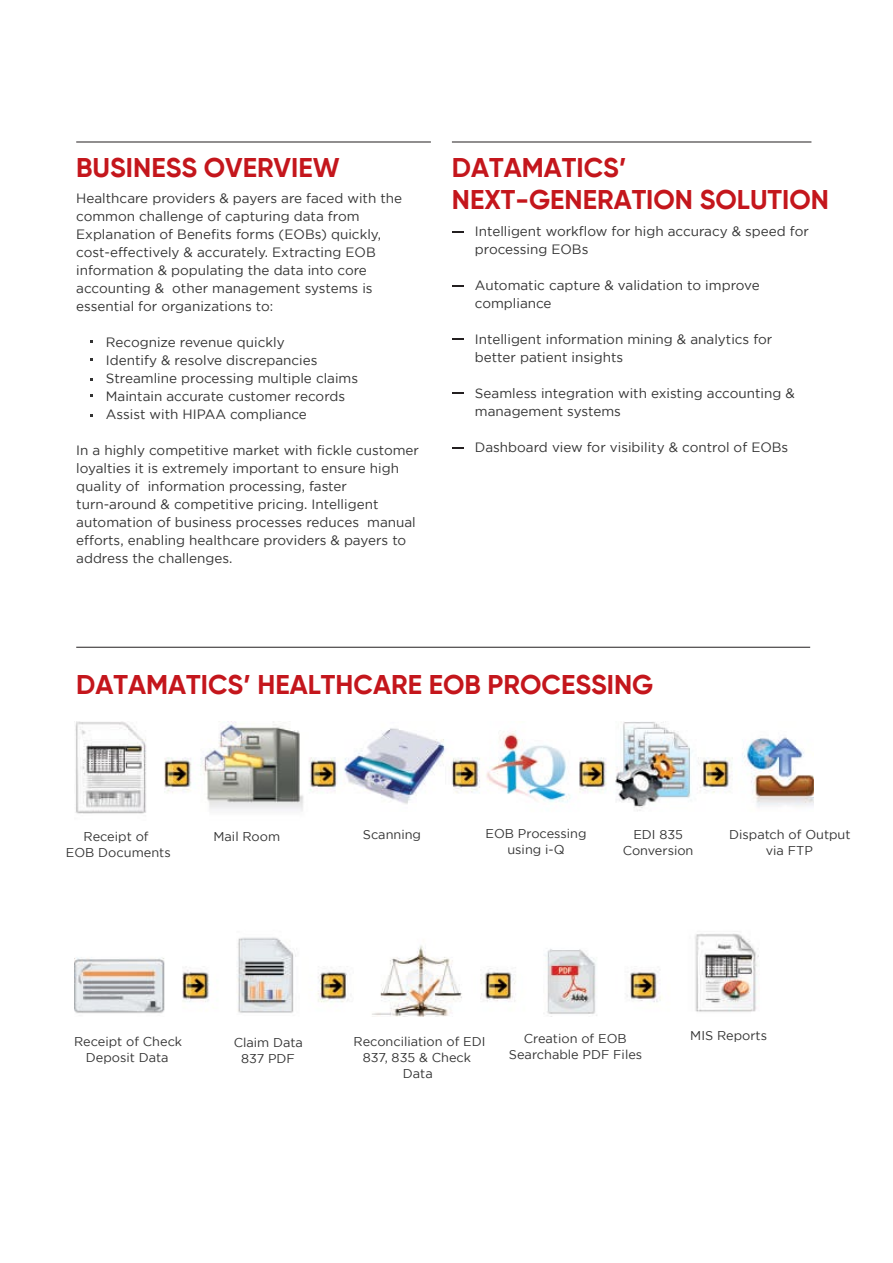
<style>
.page{position:relative;width:893px;height:1263px;background:#fff}
.page>*{position:absolute;margin:0;border:0;box-sizing:border-box;transform-origin:0 0}
.t1{font:700 27px/32.4px "Gilroy";color:#c4161c}
.t2{font:13.5px/18px "Gotham";color:#333}
.t3{font:12.75px/16px "Gotham";color:#333;text-align:center}
</style>
<div class="page">
<svg style="left:452px;top:231px;width:12px;height:1px"></svg>
<svg style="left:452px;top:339px;width:12px;height:1px"></svg>
<svg style="left:452px;top:285px;width:12px;height:1px"></svg>
<svg style="left:452px;top:392px;width:12px;height:1px"></svg>
<svg style="left:452px;top:447px;width:12px;height:1px"></svg>
<hr style="left:76px;top:647px;width:734px;height:1px;background:#231f20">
<hr style="left:452px;top:142px;width:359px;height:1px;background:#231f20">
<hr style="left:76px;top:142px;width:355px;height:1px;background:#231f20">
<img style="left:75px;top:722px;width:738px;height:294px">
<h1 class="t1" style="left:76px;top:151px;width:265px">BUSINESS OVERVIEW</h1>
<p class="t2" style="left:76px;top:189px;width:327px">Healthcare providers &amp; payers are faced with the common challenge of capturing data from Explanation of Benefits forms (EOBs) quickly, cost-effectively &amp; accurately. Extracting EOB information &amp; populating the data into core accounting &amp; other management systems is essential for organizations to:</p>
<p class="t2" style="left:106px;top:333px;width:254px">Recognize revenue quickly<br>Identify &amp; resolve discrepancies Streamline processing multiple claims Maintain accurate customer records Assist with HIPAA compliance</p>
<p class="t2" style="left:76px;top:441px;width:344px">In a highly competitive market with fickle customer loyalties it is extremely important to ensure high quality of information processing, faster turn-around &amp; competitive pricing. Intelligent automation of business processes reduces manual efforts, enabling healthcare providers &amp; payers to address the challenges.</p>
<h1 class="t1" style="left:452px;top:151px;width:379px">DATAMATICS’<br>NEXT-GENERATION SOLUTION</h1>
<p class="t2" style="left:475px;top:222px;width:335px">Intelligent workflow for high accuracy &amp; speed for processing EOBs</p>
<p class="t2" style="left:475px;top:276px;width:286px">Automatic capture &amp; validation to improve compliance</p>
<p class="t2" style="left:475px;top:330px;width:299px">Intelligent information mining &amp; analytics for better patient insights</p>
<p class="t2" style="left:475px;top:384px;width:321px">Seamless integration with existing accounting &amp; management systems</p>
<p class="t2" style="left:475px;top:438px;width:315px">Dashboard view for visibility &amp; control of EOBs</p>
<h1 class="t1" style="left:76px;top:668px;width:579px">DATAMATICS’ HEALTHCARE EOB PROCESSING</h1>
<p class="t3" style="left:66px;top:828px;width:106px">Receipt of<br>EOB Documents</p>
<p class="t3" style="left:214px;top:828px;width:68px">Mail Room</p>
<p class="t3" style="left:363px;top:826px;width:60px">Scanning</p>
<p class="t3" style="left:485px;top:826px;width:102px">EOB Processing using i-Q</p>
<p class="t3" style="left:623px;top:827px;width:72px">EDI 835<br>Conversion</p>
<p class="t3" style="left:729px;top:826px;width:123px">Dispatch of Output via FTP</p>
<p class="t3" style="left:74px;top:1033px;width:110px">Receipt of Check<br>Deposit Data</p>
<p class="t3" style="left:234px;top:1034px;width:71px">Claim Data<br>837 PDF</p>
<p class="t3" style="left:354px;top:1034px;width:133px">Reconciliation of EDI<br>837, 835 &amp; Check<br>Data</p>
<p class="t3" style="left:509px;top:1030px;width:135px">Creation of EOB<br>Searchable PDF Files</p>
<p class="t3" style="left:690px;top:1027px;width:78px">MIS Reports</p>
</div>
